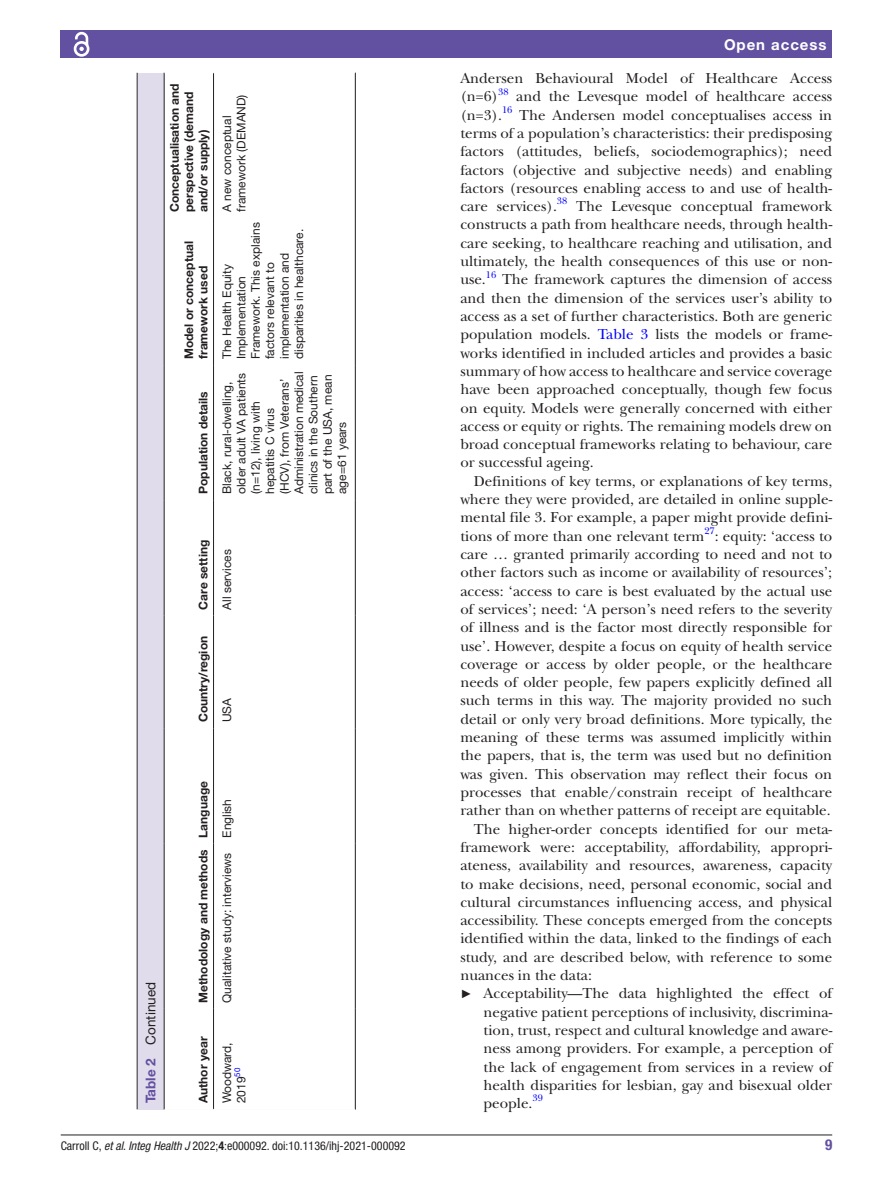
<style>
.page{position:relative;width:893px;height:1191px;background:#fff}
.page>*{position:absolute;margin:0;border:0;box-sizing:border-box;transform-origin:0 0}
.t1{font:15px/18.3px "New Baskerville";color:#231f20;text-align:justify}
.t2{font:700 15px "Helvetica Neue LT Std";letter-spacing:.065em;color:#fff}
.t3{font:700 condensed 15px "Helvetica Neue LT Std";color:#6250a1}
.t4{font:13.5px "Helvetica Neue LT Std";color:#231f20}
.t5{font:12px/14.4px "Helvetica Neue LT Std";color:#231f20}
.t6{font:700 12px/14.4px "Helvetica Neue LT Std";color:#231f20}
.t7{font:condensed 12px "Helvetica Neue LT Std";color:#231f20}
.t8{font:9.9px "New Baskerville";color:#00f}
.t9{font:7.95px "Helvetica Neue LT Std";color:#00f}
.s1{font-weight:700;color:#6250a1}
.s2{color:#00f}
.s3{font-family:"Arial";font-size:12px}
.s4{font-style:italic}
.s5{font-weight:700}
</style>
<div class="page">
<hr style="left:61px;top:1134px;width:771px;height:1px;background:#231f20">
<div style="left:61px;top:31px;width:771px;height:27px;background:#6250a1"></div>
<svg style="left:73px;top:31px;width:17px;height:26px"></svg>
<div style="left:156px;top:73px;width:200px;height:1036px;background:#e1dceb"></div>
<div style="left:165px;top:73px;width:190px;height:1036px;background:#fff"></div>
<hr style="left:164px;top:1008px;width:1px;height:101px;background:#231f20">
<hr style="left:213px;top:1008px;width:1px;height:101px;background:#231f20">
<hr style="left:164px;top:843px;width:1px;height:165px;background:#231f20">
<hr style="left:213px;top:843px;width:1px;height:165px;background:#231f20">
<hr style="left:164px;top:728px;width:1px;height:115px;background:#231f20">
<hr style="left:213px;top:728px;width:1px;height:115px;background:#231f20">
<hr style="left:164px;top:615px;width:1px;height:113px;background:#231f20">
<hr style="left:213px;top:615px;width:1px;height:113px;background:#231f20">
<hr style="left:164px;top:500px;width:1px;height:115px;background:#231f20">
<hr style="left:213px;top:500px;width:1px;height:115px;background:#231f20">
<hr style="left:164px;top:365px;width:1px;height:135px;background:#231f20">
<hr style="left:213px;top:365px;width:1px;height:135px;background:#231f20">
<hr style="left:164px;top:218px;width:1px;height:147px;background:#231f20">
<hr style="left:213px;top:218px;width:1px;height:147px;background:#231f20">
<hr style="left:164px;top:73px;width:1px;height:145px;background:#231f20">
<hr style="left:213px;top:73px;width:1px;height:145px;background:#231f20">
<hr style="left:355px;top:1008px;width:1px;height:101px;background:#231f20">
<hr style="left:355px;top:843px;width:1px;height:165px;background:#231f20">
<hr style="left:355px;top:728px;width:1px;height:115px;background:#231f20">
<hr style="left:355px;top:615px;width:1px;height:113px;background:#231f20">
<hr style="left:355px;top:500px;width:1px;height:115px;background:#231f20">
<hr style="left:355px;top:365px;width:1px;height:135px;background:#231f20">
<hr style="left:355px;top:218px;width:1px;height:147px;background:#231f20">
<hr style="left:355px;top:73px;width:1px;height:145px;background:#231f20">
<div style="left:138px;top:73px;width:18px;height:1036px;background:#e1dceb"></div>
<hr style="left:137px;top:73px;width:1px;height:1036px;background:#231f20">
<p class="t6" style="left:167px;top:212px;width:130px;rotate:-90deg">Conceptualisation and perspective (demand and/or supply)</p>
<p class="t6" style="left:181px;top:359px;width:119px;rotate:-90deg">Model or conceptual framework used</p>
<p class="t6" style="left:196px;top:494px;width:104px;rotate:-90deg">Population details</p>
<p class="t5" style="left:219px;top:212px;width:119px;rotate:-90deg">A new conceptual framework (DEMAND)</p>
<p class="t5" style="left:219px;top:359px;width:138px;rotate:-90deg">The Health Equity<br>Implementation<br>Framework. This explains factors relevant to implementation and disparities in healthcare.</p>
<p class="t5" style="left:219px;top:494px;width:124px;rotate:-90deg">Black, rural-dwelling, older adult VA patients (n=12), living with hepatitis C virus (HCV), from Veterans’<br>Administration medical clinics in the Southern part of the USA, mean age=61 years</p>
<p class="t6" style="left:196px;top:609px;width:71px;rotate:-90deg">Care setting</p>
<p class="t6" style="left:196px;top:722px;width:88px;rotate:-90deg">Country/region</p>
<p class="t5" style="left:219px;top:609px;width:62px;rotate:-90deg">All services</p>
<p class="t5" style="left:219px;top:722px;width:26px;rotate:-90deg">USA</p>
<p class="t4" style="left:143px;top:1103px;width:123px;rotate:-90deg"><span class="s1">Table 2</span> Continued</p>
<p class="t6" style="left:196px;top:1002px;width:223px;rotate:-90deg">Methodology and methods Language</p>
<p class="t5" style="left:219px;top:1002px;width:205px;rotate:-90deg">Qualitative study: interviews English</p>
<p class="t6" style="left:196px;top:1103px;width:68px;rotate:-90deg">Author year</p>
<p class="t5" style="left:219px;top:1103px;width:63px;rotate:-90deg">Woodward,<br>2019</p>
<p class="t9" style="left:233px;top:1076px;width:10px;rotate:-90deg">50</p>
<p class="t2" style="left:724px;top:35px;width:104px">Open access</p>
<p class="t1" style="left:460px;top:69px;width:373px">Andersen Behavioural Model of Healthcare Access (n=6)</p>
<p class="t8" style="left:498px;top:86px;width:12px">38</p>
<p class="t1" style="left:516px;top:87px;width:318px">and the Levesque model of healthcare access</p>
<p class="t1" style="left:460px;top:106px;width:43px">(n=3).</p>
<p class="t8" style="left:502px;top:104px;width:12px">16</p>
<p class="t1" style="left:460px;top:106px;width:373px;text-indent:59px">The Andersen model conceptualises access in terms of a population’s characteristics: their predisposing factors (attitudes, beliefs, sociodemographics); need factors (objective and subjective needs) and enabling factors (resources enabling access to and use of health&shy;care services).</p>
<p class="t8" style="left:557px;top:195px;width:12px">38</p>
<p class="t1" style="left:460px;top:197px;width:373px;text-indent:116px">The Levesque conceptual framework constructs a path from healthcare needs, through health&shy;care seeking, to healthcare reaching and utilisation, and ultimately, the health consequences of this use or non&shy;use.</p>
<p class="t8" style="left:486px;top:269px;width:12px">16</p>
<p class="t1" style="left:460px;top:270px;width:373px;text-indent:42px">The framework captures the dimension of access and then the dimension of the services user’s ability to access as a set of further characteristics. Both are generic population models. <span class="s2">Table 3</span> lists the models or frame&shy;works identified in included articles and provides a basic summary of how access to healthcare and service coverage have been approached conceptually, though few focus on equity. Models were generally concerned with either access or equity or rights. The remaining models drew on broad conceptual frameworks relating to behaviour, care or successful ageing.</p>
<p class="t1" style="left:460px;top:472px;width:373px;text-indent:14px">Definitions of key terms, or explanations of key terms, where they were provided, are detailed in online supple&shy;mental file 3. For example, a paper might provide defini&shy;tions of more than one relevant term</p>
<p class="t8" style="left:704px;top:525px;width:12px">27</p>
<p class="t1" style="left:715px;top:527px;width:119px">: equity: ‘access to</p>
<p class="t1" style="left:460px;top:545px;width:373px">care … granted primarily according to need and not to</p>
<p class="t1" style="left:460px;top:563px;width:373px">other factors such as income or availability of resources’;</p>
<p class="t1" style="left:460px;top:581px;width:373px">access: ‘access to care is best evaluated by the actual use</p>
<p class="t1" style="left:460px;top:600px;width:373px">of services’; need: ‘A person’s need refers to the severity</p>
<p class="t1" style="left:460px;top:618px;width:373px">of illness and is the factor most directly responsible for</p>
<p class="t1" style="left:460px;top:636px;width:373px">use’. However, despite a focus on equity of health service</p>
<p class="t1" style="left:460px;top:655px;width:373px">coverage or access by older people, or the healthcare</p>
<p class="t1" style="left:460px;top:673px;width:373px">needs of older people, few papers explicitly defined all</p>
<p class="t1" style="left:460px;top:691px;width:373px">such terms in this way. The majority provided no such</p>
<p class="t1" style="left:460px;top:710px;width:373px">detail or only very broad definitions. More typically, the</p>
<p class="t1" style="left:460px;top:728px;width:373px">meaning of these terms was assumed implicitly within</p>
<p class="t1" style="left:460px;top:746px;width:373px">the papers, that is, the term was used but no definition</p>
<p class="t1" style="left:460px;top:764px;width:373px">was given. This observation may reflect their focus on</p>
<p class="t1" style="left:460px;top:783px;width:373px">processes that enable/constrain receipt of healthcare</p>
<p class="t1" style="left:460px;top:801px;width:372px">rather than on whether patterns of receipt are equitable.</p>
<p class="t1" style="left:474px;top:819px;width:360px">The higher-order concepts identified for our meta-</p>
<p class="t1" style="left:460px;top:838px;width:373px">framework were: acceptability, affordability, appropri-</p>
<p class="t1" style="left:460px;top:856px;width:373px">ateness, availability and resources, awareness, capacity</p>
<p class="t1" style="left:460px;top:874px;width:373px">to make decisions, need, personal economic, social and</p>
<p class="t1" style="left:460px;top:893px;width:373px">cultural circumstances influencing access, and physical</p>
<p class="t1" style="left:460px;top:911px;width:373px">accessibility. These concepts emerged from the concepts</p>
<p class="t1" style="left:460px;top:929px;width:373px">identified within the data, linked to the findings of each</p>
<p class="t1" style="left:460px;top:947px;width:373px">study, and are described below, with reference to some</p>
<p class="t1" style="left:460px;top:966px;width:133px">nuances in the data:</p>
<p class="t1" style="left:460px;top:984px;width:373px"><span class="s3">►</span> Acceptability—The data highlighted the effect of</p>
<p class="t1" style="left:484px;top:1002px;width:350px">negative patient perceptions of inclusivity, discrimina-</p>
<p class="t1" style="left:484px;top:1021px;width:350px">tion, trust, respect and cultural knowledge and aware-</p>
<p class="t1" style="left:484px;top:1039px;width:350px">ness among providers. For example, a perception of</p>
<p class="t1" style="left:484px;top:1057px;width:350px">the lack of engagement from services in a review of</p>
<p class="t1" style="left:484px;top:1076px;width:350px">health disparities for lesbian, gay and bisexual older</p>
<p class="t1" style="left:484px;top:1094px;width:50px">people.</p>
<p class="t8" style="left:532px;top:1092px;width:12px">39</p>
<p class="t7" style="left:61px;top:1138px;width:346px">Carroll C, <span class="s4">et al</span>. <span class="s4">Integ Health J</span> 2022;<span class="s5">4</span>:e000092. doi:10.1136/ihj-2021-000092</p>
<p class="t3" style="left:825px;top:1135px;width:9px">9</p>
</div>
